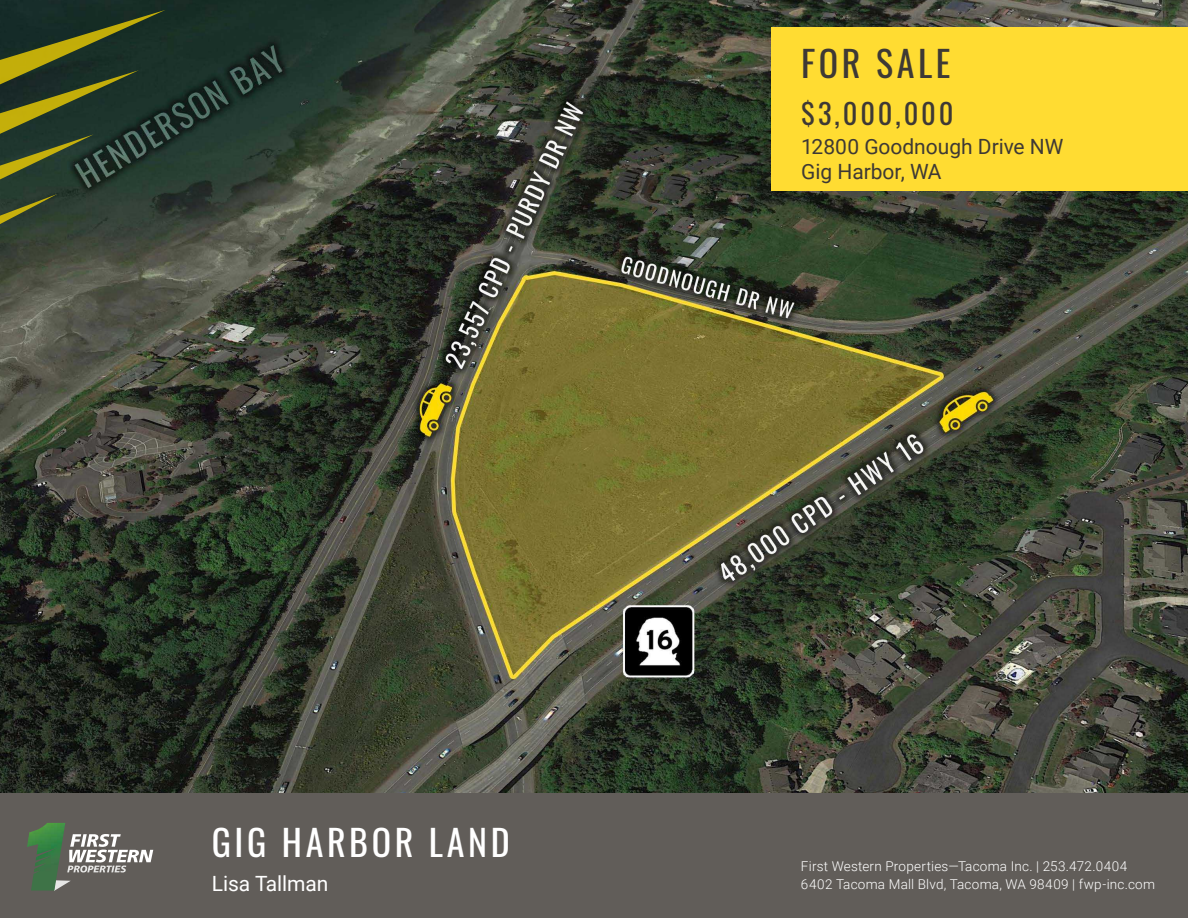
<style>
.page{position:relative;width:1188px;height:918px;background:#fff}
.page>*{position:absolute;margin:0;border:0;box-sizing:border-box;transform-origin:0 0}
.t1{font:36px "Oswald";letter-spacing:.1em;color:#fff}
.t2{font:36px "Oswald";letter-spacing:.1em;color:#3e3935}
.t3{font:28.5px "Oswald";letter-spacing:.1em;color:#3e3935}
.t4{font:21px/25.2px "Roboto";color:#3e3935}
.t5{font:21px "Roboto";letter-spacing:-.01em;color:#fff}
.t6{font:300 13.5px/18px "Roboto";letter-spacing:.02em;color:#fff}
</style>
<div class="page">
<img style="left:0;top:0;width:1188px;height:793px">
<div style="left:771px;top:27px;width:417px;height:164px;background:#ffdc32"></div>
<div style="left:0;top:793px;width:1188px;height:125px;background:#615d59"></div>
<svg style="left:0;top:10px;width:166px;height:169px;background:#354426"></svg>
<svg style="left:0;top:194px;width:57px;height:30px;background:#404c2b"></svg>
<svg style="left:65px;top:880px;width:6px;height:4px"></svg>
<svg style="left:67px;top:834px;width:86px;height:39px"></svg>
<img style="left:27px;top:823px;width:38px;height:68px">
<h1 class="t1" style="left:212px;top:811px;width:299px">GIG HARBOR LAND</h1>
<h3 class="t5" style="left:212px;top:869px;width:118px">Lisa Tallman</h3>
<h1 class="t2" style="left:801px;top:31px;width:151px">FOR SALE</h1>
<h2 class="t3" style="left:801px;top:88px;width:154px">$3,000,000</h2>
<h3 class="t4" style="left:801px;top:133px;width:264px">12800 Goodnough Drive NW<br>Gig Harbor, WA</h3>
<p class="t6" style="left:801px;top:857px;width:356px">First Western Properties—Tacoma Inc. | 253.472.0404<br>6402 Tacoma Mall Blvd, Tacoma, WA 98409 | fwp-inc.com</p>
</div>
